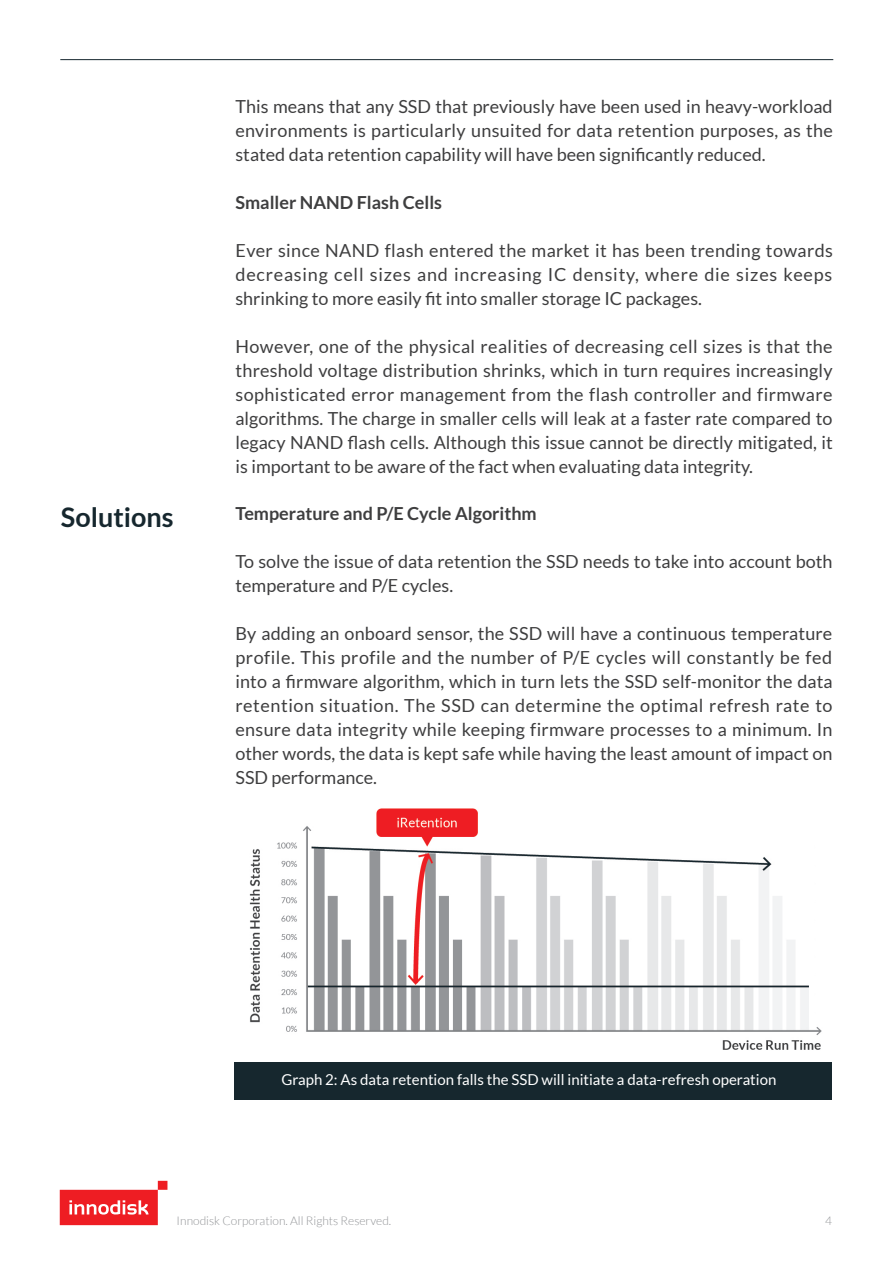
<style>
.page{position:relative;width:893px;height:1263px;background:#fff}
.page>*{position:absolute;margin:0;border:0;box-sizing:border-box;transform-origin:0 0}
.t1{font:700 27px "Lato";color:#16272e}
.t2{font:18px/24px "Lato";color:#3e3e3f;text-align:justify}
.t3{font:700 18px "Lato";color:#3e3e3f}
.t4{font:15px "Lato";color:#fff}
.t5{font:300 12px "Lato";color:#939598}
</style>
<div class="page">
<svg style="left:60px;top:1181px;width:107px;height:44px"></svg>
<hr style="left:60px;top:59px;width:773px;height:1px;background:#16272e">
<img style="left:249px;top:808px;width:573px;height:242px">
<div style="left:235px;top:1062px;width:597px;height:37px;background:#16272e"></div>
<p class="t2" style="left:235px;top:95px;width:599px">This means that any SSD that previously have been used in heavy-workload environments is particularly unsuited for data retention purposes, as the stated data retention capability will have been significantly reduced.</p>
<p class="t3" style="left:235px;top:192px;width:208px">Smaller NAND Flash Cells</p>
<p class="t2" style="left:235px;top:238px;width:599px">Ever since NAND flash entered the market it has been trending towards decreasing cell sizes and increasing IC density, where die sizes keeps shrinking to more easily fit into smaller storage IC packages.</p>
<p class="t2" style="left:235px;top:334px;width:599px">However, one of the physical realities of decreasing cell sizes is that the threshold voltage distribution shrinks, which in turn requires increasingly sophisticated error management from the flash controller and firmware algorithms. The charge in smaller cells will leak at a faster rate compared to legacy NAND flash cells. Although this issue cannot be directly mitigated, it is important to be aware of the fact when evaluating data integrity.</p>
<p class="t1" style="left:61px;top:502px;width:114px">Solutions</p>
<p class="t3" style="left:235px;top:503px;width:303px">Temperature and P/E Cycle Algorithm</p>
<p class="t2" style="left:235px;top:549px;width:599px">To solve the issue of data retention the SSD needs to take into account both temperature and P/E cycles.</p>
<p class="t2" style="left:235px;top:621px;width:599px">By adding an onboard sensor, the SSD will have a continuous temperature profile. This profile and the number of P/E cycles will constantly be fed into a firmware algorithm, which in turn lets the SSD self-monitor the data retention situation. The SSD can determine the optimal refresh rate to ensure data integrity while keeping firmware processes to a minimum. In other words, the data is kept safe while having the least amount of impact on SSD performance.</p>
<p class="t4" style="left:281px;top:1071px;width:496px">Graph 2: As data retention falls the SSD will initiate a data-refresh operation</p>
<p class="t5" style="left:177px;top:1214px;width:216px">Innodisk Corporation. All Rights Reserved.</p>
<p class="t5" style="left:825px;top:1215px;width:8px">4</p>
</div>
